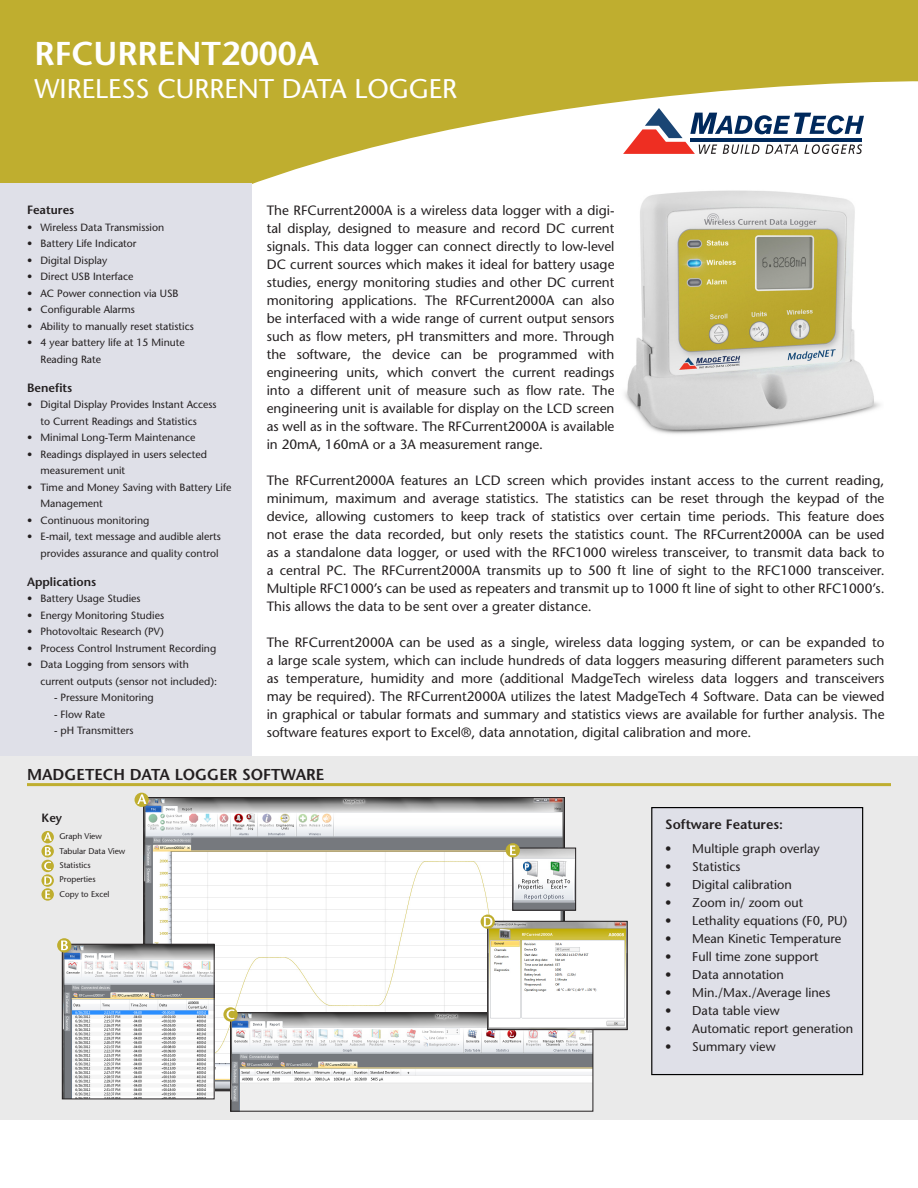
<style>
.page{position:relative;width:918px;height:1188px;background:#fff}
.page>*{position:absolute;margin:0;border:0;box-sizing:border-box;transform-origin:0 0}
.t1{font:600 33px "Stone Sans";color:#fff}
.t2{font:27px "Stone Sans";color:#fff}
.t3{font:600 15.75px "Stone Sans";color:#231f20}
.t4{font:13.5px/18px "Stone Sans";color:#231f20;text-align:justify}
.t5{font:600 13.5px "Stone Sans";color:#231f20}
.t6{font:12.75px "Stone Sans";color:#231f20}
.t7{font:600 12px "Stone Sans";color:#231f20}
.t8{font:10.5px/16.5px "Stone Sans";color:#231f20}
.t9{font:8.25px "Stone Sans";color:#231f20}
</style>
<div class="page">
<svg style="left:0;top:0;width:918px;height:184px;fill:#bfae2f"></svg>
<svg style="left:623px;top:108px;width:241px;height:46px"></svg>
<hr style="left:690px;top:138px;width:172px;height:4px;background:#00295c">
<div style="left:0;top:184px;width:252px;height:572px;background:#dfe0e8"></div>
<div style="left:0;top:756px;width:918px;height:364px;background:#eaeaea"></div>
<div style="left:652px;top:808px;width:211px;height:267px;background:#dfe0e8"></div>
<div style="left:651px;top:807px;width:212px;height:268px;border:1px solid #000"></div>
<img style="left:624px;top:190px;width:256px;height:244px">
<hr style="left:27px;top:783px;width:864px;height:3px;background:#bfae2f">
<svg style="left:41px;top:831px;width:13px;height:12px"></svg>
<svg style="left:44px;top:832px;width:8px;height:9px"></svg>
<svg style="left:41px;top:845px;width:13px;height:12px"></svg>
<svg style="left:45px;top:847px;width:6px;height:8px"></svg>
<svg style="left:41px;top:860px;width:13px;height:12px"></svg>
<svg style="left:44px;top:862px;width:7px;height:8px"></svg>
<svg style="left:41px;top:874px;width:13px;height:13px"></svg>
<svg style="left:41px;top:888px;width:13px;height:13px"></svg>
<svg style="left:44px;top:876px;width:8px;height:23px"></svg>
<img style="left:145px;top:799px;width:418px;height:290px">
<div style="left:135px;top:793px;width:14px;height:14px;background:#bfae2f;border-radius:50%"></div>
<svg style="left:137px;top:794px;width:9px;height:10px"></svg>
<img style="left:64px;top:946px;width:149px;height:151px">
<div style="left:62px;top:944px;width:153px;height:155px;border:1px solid #231f20"></div>
<svg style="left:57px;top:938px;width:14px;height:14px"></svg>
<svg style="left:61px;top:941px;width:7px;height:9px"></svg>
<img style="left:232px;top:1014px;width:359px;height:96px">
<div style="left:230px;top:1012px;width:363px;height:100px;border:1px solid #231f20"></div>
<svg style="left:223px;top:1007px;width:15px;height:15px"></svg>
<svg style="left:227px;top:1009px;width:8px;height:10px"></svg>
<img style="left:514px;top:850px;width:60px;height:59px">
<div style="left:512px;top:848px;width:64px;height:63px;border:1px solid #231f20"></div>
<img style="left:489px;top:923px;width:137px;height:105px">
<div style="left:487px;top:921px;width:141px;height:109px;border:1px solid #231f20"></div>
<svg style="left:481px;top:915px;width:14px;height:14px"></svg>
<svg style="left:484px;top:917px;width:9px;height:9px"></svg>
<div style="left:506px;top:843px;width:14px;height:14px;background:#bfae2f;border-radius:50%"></div>
<svg style="left:510px;top:845px;width:6px;height:10px"></svg>
<p class="t1" style="left:35px;top:34px;width:286px">RFCURRENT2000A</p>
<p class="t2" style="left:35px;top:72px;width:424px">WIRELESS CURRENT DATA LOGGER</p>
<p class="t4" style="left:267px;top:202px;width:349px">The RFCurrent2000A is a wireless data logger with a digi&shy;tal display, designed to measure and record DC current signals. This data logger can connect directly to low-level DC current sources which makes it ideal for battery usage studies, energy monitoring studies and other DC current monitoring applications. The RFCurrent2000A can also be interfaced with a wide range of current output sensors such as flow meters, pH transmitters and more. Through the software, the device can be programmed with engineering units, which convert the current readings into a different unit of measure such as flow rate. The engineering unit is available for display on the LCD screen as well as in the software. The RFCurrent2000A is available in 20mA, 160mA or a 3A measurement range.</p>
<p class="t4" style="left:267px;top:472px;width:619px">The RFCurrent2000A features an LCD screen which provides instant access to the current reading, minimum, maximum and average statistics. The statistics can be reset through the keypad of the device, allowing customers to keep track of statistics over certain time periods. This feature does not erase the data recorded, but only resets the statistics count. The RFCurrent2000A can be used as a standalone data logger, or used with the RFC1000 wireless transceiver, to transmit data back to a central PC. The RFCurrent2000A transmits up to 500 ft line of sight to the RFC1000 transceiver.<br>Multiple RFC1000’s can be used as repeaters and transmit up to 1000 ft line of sight to other RFC1000’s.<br>This allows the data to be sent over a greater distance.</p>
<p class="t4" style="left:267px;top:634px;width:619px">The RFCurrent2000A can be used as a single, wireless data logging system, or can be expanded to a large scale system, which can include hundreds of data loggers measuring different parameters such as temperature, humidity and more (additional MadgeTech wireless data loggers and transceivers may be required). The RFCurrent2000A utilizes the latest MadgeTech 4 Software. Data can be viewed in graphical or tabular formats and summary and statistics views are available for further analysis. The software features export to Excel®, data annotation, digital calibration and more.</p>
<p class="t7" style="left:27px;top:203px;width:49px">Features</p>
<p class="t8" style="left:27px;top:219px;width:139px">• Wireless Data Transmission</p>
<p class="t8" style="left:27px;top:235px;width:111px">• Battery Life Indicator</p>
<p class="t8" style="left:27px;top:252px;width:82px">• Digital Display</p>
<p class="t8" style="left:27px;top:268px;width:108px">• Direct USB Interface</p>
<p class="t8" style="left:27px;top:285px;width:153px">• AC Power connection via USB</p>
<p class="t8" style="left:27px;top:301px;width:109px">• Configurable Alarms</p>
<p class="t8" style="left:27px;top:318px;width:168px">• Ability to manually reset statistics</p>
<p class="t8" style="left:40px;top:334px;width:146px;text-indent:-14px">• 4 year battery life at 15 Minute<br>Reading Rate</p>
<p class="t7" style="left:27px;top:380px;width:47px">Benefits</p>
<p class="t8" style="left:40px;top:396px;width:178px;text-indent:-14px">• Digital Display Provides Instant Access to Current Readings and Statistics</p>
<p class="t8" style="left:27px;top:429px;width:170px">• Minimal Long-Term Maintenance</p>
<p class="t8" style="left:40px;top:446px;width:168px;text-indent:-14px">• Readings displayed in users selected measurement unit</p>
<p class="t8" style="left:40px;top:479px;width:192px;text-indent:-14px">• Time and Money Saving with Battery Life<br>Management</p>
<p class="t8" style="left:27px;top:512px;width:124px">• Continuous monitoring</p>
<p class="t8" style="left:27px;top:528px;width:195px;text-align:right">• E-mail, text message and audible alerts provides assurance and quality control</p>
<p class="t7" style="left:27px;top:574px;width:71px">Applications</p>
<p class="t8" style="left:27px;top:591px;width:115px">• Battery Usage Studies</p>
<p class="t8" style="left:27px;top:607px;width:139px">• Energy Monitoring Studies</p>
<p class="t8" style="left:27px;top:624px;width:138px">• Photovoltaic Research (PV)</p>
<p class="t8" style="left:27px;top:640px;width:191px">• Process Control Instrument Recording</p>
<p class="t8" style="left:40px;top:657px;width:178px;text-indent:-14px">• Data Logging from sensors with current outputs (sensor not included):</p>
<p class="t8" style="left:54px;top:690px;width:101px">- Pressure Monitoring</p>
<p class="t8" style="left:54px;top:706px;width:53px">- Flow Rate</p>
<p class="t8" style="left:54px;top:722px;width:81px">- pH Transmitters</p>
<p class="t3" style="left:27px;top:765px;width:299px">MADGETECH DATA LOGGER SOFTWARE</p>
<p class="t7" style="left:42px;top:811px;width:22px">Key</p>
<p class="t9" style="left:59px;top:831px;width:44px">Graph View</p>
<p class="t9" style="left:59px;top:846px;width:67px">Tabular Data View</p>
<p class="t9" style="left:59px;top:860px;width:33px">Statistics</p>
<p class="t9" style="left:59px;top:875px;width:38px">Properties</p>
<p class="t9" style="left:59px;top:889px;width:52px">Copy to Excel</p>
<p class="t5" style="left:665px;top:816px;width:119px">Software Features:</p>
<p class="t6" style="left:665px;top:841px;width:156px">• Multiple graph overlay</p>
<p class="t6" style="left:665px;top:859px;width:77px">• Statistics</p>
<p class="t6" style="left:665px;top:877px;width:128px">• Digital calibration</p>
<p class="t6" style="left:665px;top:895px;width:139px">• Zoom in/ zoom out</p>
<p class="t6" style="left:665px;top:913px;width:184px">• Lethality equations (F0, PU)</p>
<p class="t6" style="left:665px;top:931px;width:178px">• Mean Kinetic Temperature</p>
<p class="t6" style="left:665px;top:949px;width:155px">• Full time zone support</p>
<p class="t6" style="left:665px;top:967px;width:120px">• Data annotation</p>
<p class="t6" style="left:665px;top:985px;width:167px">• Min./Max./Average lines</p>
<p class="t6" style="left:665px;top:1003px;width:116px">• Data table view</p>
<p class="t6" style="left:665px;top:1021px;width:190px">• Automatic report generation</p>
<p class="t6" style="left:665px;top:1039px;width:112px">• Summary view</p>
</div>
